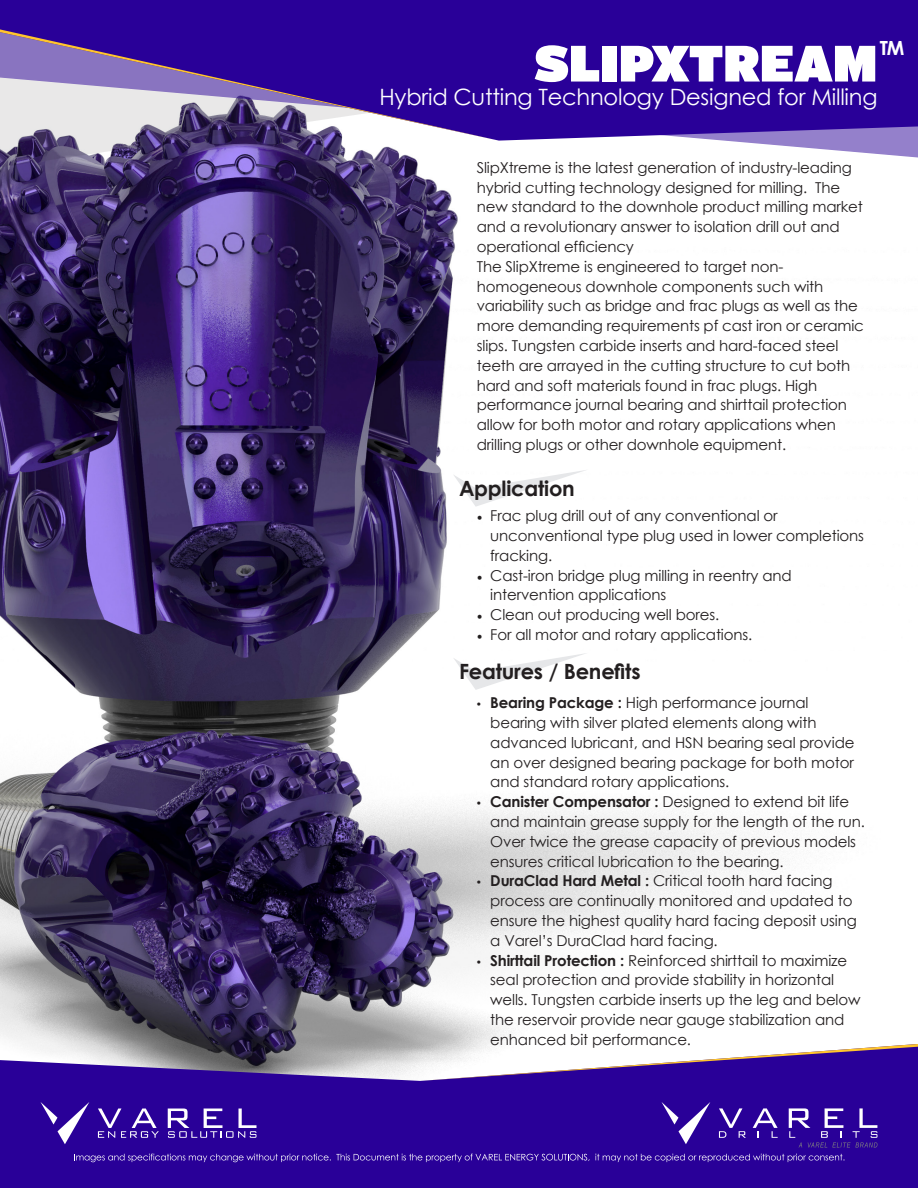
<style>
.page{position:relative;width:918px;height:1188px;background:#fff}
.page>*{position:absolute;margin:0;border:0;box-sizing:border-box;transform-origin:0 0}
.t1{font:900 51px "Interstate";color:#fff}
.t2{font:22.5px "Century Gothic";letter-spacing:-.01em;color:#fff}
.t3{font:700 21px "Century Gothic";letter-spacing:-.01em;color:#231f20}
.t4{font:700 19.5px "Century Gothic";color:#fff}
.t5{font:15px/19.8px "Century Gothic";letter-spacing:-.01em;color:#231f20}
.s1{font-family:"Minion Pro"}
.s2{font-family:"Myriad Pro"}
.s3{font-weight:700}
</style>
<div class="page">
<img style="left:0;top:169px;width:784px;height:874px">
<svg style="left:0;top:159px;width:418px;height:10px;background:#54447d"></svg>
<svg style="left:0;top:141px;width:918px;height:18px"></svg>
<div style="left:0;top:0;width:918px;height:141px;background:#290098"></div>
<svg style="left:0;top:1043px;width:918px;height:145px;background:#39159a"></svg>
<svg style="left:0;top:27px;width:499px;height:114px;background:#6b51ac"></svg>
<svg style="left:420px;top:1043px;width:498px;height:38px"></svg>
<svg style="left:74px;top:1154px;width:771px;height:8px;background:#4f2eaa"></svg>
<svg style="left:40px;top:1102px;width:49px;height:42px"></svg>
<svg style="left:98px;top:1109px;width:61px;height:29px;background:#5636ad"></svg>
<svg style="left:168px;top:1109px;width:88px;height:29px;background:#5b3cb0"></svg>
<svg style="left:719px;top:1108px;width:27px;height:30px"></svg>
<svg style="left:753px;top:1108px;width:25px;height:30px"></svg>
<svg style="left:662px;top:1102px;width:48px;height:42px"></svg>
<svg style="left:789px;top:1108px;width:88px;height:40px;background:#4c2ba7"></svg>
<svg style="left:453px;top:470px;width:135px;height:37px"></svg>
<svg style="left:453px;top:653px;width:135px;height:37px"></svg>
<p class="t1" style="left:534px;top:32px;width:344px">SLIPXTREAM</p>
<p class="t4" style="left:880px;top:33px;width:26px">TM</p>
<p class="t2" style="left:379px;top:81px;width:500px">Hybrid Cutting Technology Designed for Milling</p>
<p class="t5" style="left:477px;top:157px;width:388px">SlipXtreme is the latest generation of industry-leading hybrid cutting technology designed for milling. The new standard to the downhole product milling market and a revolutionary answer to isolation drill out and operational efficiency</p>
<p class="t5" style="left:477px;top:256px;width:389px">The SlipXtreme is engineered to target non&shy;homogeneous downhole components such with variability such as bridge and frac plugs as well as the more demanding requirements pf cast iron or ceramic slips. Tungsten carbide inserts and hard-faced steel teeth are arrayed in the cutting structure to cut both hard and soft materials found in frac plugs. High performance journal bearing and shirttail protection allow for both motor and rotary applications when drilling plugs or other downhole equipment.</p>
<p class="t3" style="left:459px;top:473px;width:117px">Application</p>
<p class="t5" style="left:490px;top:506px;width:375px;text-indent:-14px"><span class="s1">•</span> Frac plug drill out of any conventional or unconventional type plug used in lower completions fracking.</p>
<p class="t5" style="left:490px;top:565px;width:303px;text-indent:-14px"><span class="s1">•</span> Cast-iron bridge plug milling in reentry and intervention applications</p>
<p class="t5" style="left:477px;top:605px;width:244px"><span class="s1">•</span> Clean out producing well bores.</p>
<p class="t5" style="left:477px;top:625px;width:277px"><span class="s1">•</span> For all motor and rotary applications.</p>
<p class="t3" style="left:459px;top:656px;width:183px">Features / Benefits</p>
<p class="t5" style="left:490px;top:693px;width:366px;text-indent:-14px"><span class="s2">•</span> <span class="s3">Bearing Package :</span> High performance journal bearing with silver plated elements along with advanced lubricant, and HSN bearing seal provide an over designed bearing package for both motor and standard rotary applications.</p>
<p class="t5" style="left:490px;top:792px;width:376px;text-indent:-14px"><span class="s2">•</span> <span class="s3">Canister Compensator :</span> Designed to extend bit life and maintain grease supply for the length of the run.<br>Over twice the grease capacity of previous models ensures critical lubrication to the bearing.</p>
<p class="t5" style="left:490px;top:871px;width:368px;text-indent:-14px"><span class="s2">•</span> <span class="s3">DuraClad Hard Metal :</span> Critical tooth hard facing process are continually monitored and updated to ensure the highest quality hard facing deposit using a Varel’s DuraClad hard facing.</p>
<p class="t5" style="left:490px;top:950px;width:372px;text-indent:-14px"><span class="s2">•</span> <span class="s3">Shirttail Protection :</span> Reinforced shirttail to maximize seal protection and provide stability in horizontal wells. Tungsten carbide inserts up the leg and below the reservoir provide near gauge stabilization and enhanced bit performance.</p>
</div>
